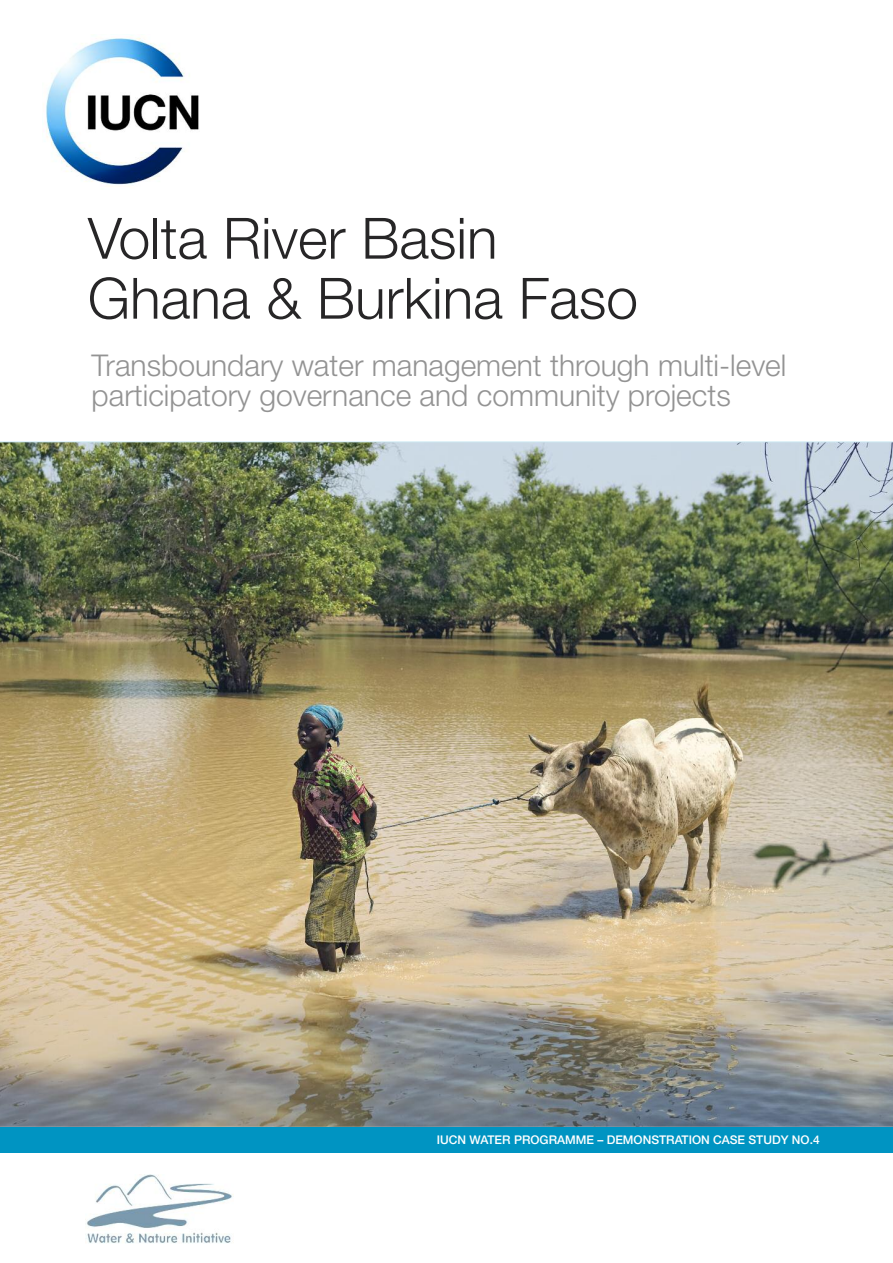
<style>
.page{position:relative;width:893px;height:1263px;background:#fff}
.page>*{position:absolute;margin:0;border:0;box-sizing:border-box;transform-origin:0 0}
.t1{font:300 57px/60px "Helvetica Neue";color:#272627}
.t2{font:300 30px/30px "Helvetica Neue";color:#939393}
.t3{font:500 12px "Helvetica Neue LT Std";color:#fff}
</style>
<div class="page">
<img style="left:46px;top:38px;width:153px;height:149px">
<img style="left:0;top:442px;width:893px;height:685px">
<img style="left:86px;top:1174px;width:148px;height:69px">
<div style="left:0;top:1127px;width:893px;height:26px;background:#0094c2"></div>
<h1 class="t1" style="left:88px;top:207px;width:552px">Volta River Basin<br>Ghana &amp; Burkina Faso</h1>
<p class="t2" style="left:92px;top:350px;width:696px">Transboundary water management through multi-level participatory governance and community projects</p>
<p class="t3" style="left:437px;top:1135px;width:384px">IUCN WATER PROGRAMME – DEMONSTRATION CASE STUDY NO.4</p>
</div>
